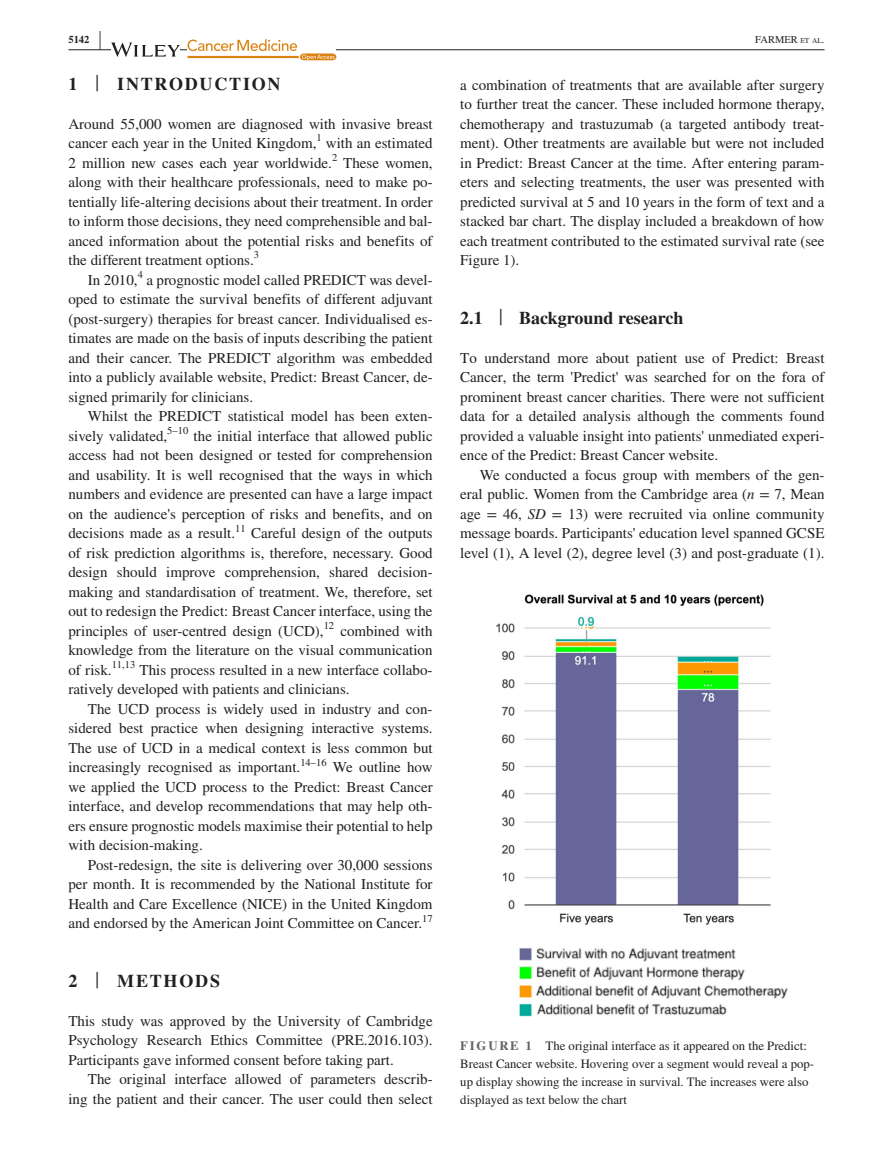
<style>
.page{position:relative;width:893px;height:1174px;background:#fff}
.page>*{position:absolute;margin:0;border:0;box-sizing:border-box;transform-origin:0 0}
.t1{font:700 25.95px "STIX";color:#231f20;scale:.36 1}
.t2{font:700 18px "STIX";letter-spacing:.1em;color:#231f20}
.t3{font:700 18px "STIX";color:#231f20}
.t4{font:15px/19.5px "STIX";color:#231f20;text-align:justify}
.t5{font:12.75px/18px "STIX";color:#231f20}
.t6{font:10.5px "STIX";color:#231f20}
.t7{font:10.5px "STIX";color:#231f20}
.t8{font:700 10.5px "STIX";color:#231f20}
.s1{font-size:7.35px}
.s2{font-weight:400;font-size:23.7px}
.s3{font-style:italic}
.s4{font-weight:700;color:#636366}
</style>
<div class="page">
<hr style="left:68px;top:49px;width:756px;height:1px;background:#231f20">
<svg style="left:111px;top:43px;width:69px;height:14px"></svg>
<svg style="left:187px;top:39px;width:149px;height:21px"></svg>
<img style="left:496px;top:594px;width:292px;height:423px">
<p class="t8" style="left:68px;top:33px;width:22px">5142</p>
<h1 class="t1" style="left:99px;top:25px;width:7px">|</h1>
<p class="t7" style="left:755px;top:32px;width:71px">FARMER <span class="s1">et al</span>.</p>
<p class="t2" style="left:68px;top:73px;width:214px">1 <span class="s2">|</span> INTRODUCTION</p>
<p class="t4" style="left:68px;top:115px;width:366px">Around 55,000 women are diagnosed with invasive breast cancer each year in the United Kingdom,</p>
<p class="t4" style="left:460px;top:76px;width:366px">a combination of treatments that are available after surgery to further treat the cancer. These included hormone therapy, chemotherapy and trastuzumab (a targeted antibody treat&shy;ment). Other treatments are available but were not included in Predict: Breast Cancer at the time. After entering param&shy;eters and selecting treatments, the user was presented with predicted survival at 5 and 10 years in the form of text and a stacked bar chart. The display included a breakdown of how each treatment contributed to the estimated survival rate (see Figure 1).</p>
<p class="t6" style="left:316px;top:131px;width:7px">1</p>
<p class="t4" style="left:68px;top:134px;width:366px;text-indent:257px">with an estimated<br>2 million new cases each year worldwide.</p>
<p class="t6" style="left:332px;top:150px;width:7px">2</p>
<p class="t4" style="left:68px;top:154px;width:366px;text-indent:275px">These women, along with their healthcare professionals, need to make po&shy;tentially life-altering decisions about their treatment. In order to inform those decisions, they need comprehensible and bal&shy;anced information about the potential risks and benefits of the different treatment options.</p>
<p class="t6" style="left:254px;top:248px;width:7px">3</p>
<p class="t6" style="left:138px;top:267px;width:7px">4</p>
<p class="t4" style="left:68px;top:271px;width:366px;text-indent:78px">a prognostic model called PREDICT was devel&shy;oped to estimate the survival benefits of different adjuvant (post-surgery) therapies for breast cancer. Individualised es&shy;timates are made on the basis of inputs describing the patient and their cancer. The PREDICT algorithm was embedded into a publicly available website, Predict: Breast Cancer, de&shy;signed primarily for clinicians.</p>
<p class="t4" style="left:68px;top:407px;width:366px;text-indent:20px">Whilst the PREDICT statistical model has been exten&shy;sively validated,</p>
<p class="t4" style="left:88px;top:271px;width:51px">In 2010,</p>
<p class="t6" style="left:167px;top:423px;width:22px">5–10</p>
<p class="t4" style="left:68px;top:427px;width:366px;text-indent:125px">the initial interface that allowed public access had not been designed or tested for comprehension and usability. It is well recognised that the ways in which numbers and evidence are presented can have a large impact on the audience's perception of risks and benefits, and on decisions made as a result.</p>
<p class="t6" style="left:235px;top:521px;width:12px">11</p>
<p class="t4" style="left:68px;top:524px;width:366px;text-indent:183px">Careful design of the outputs of risk prediction algorithms is, therefore, necessary. Good design should improve comprehension, shared decision&shy;making and standardisation of treatment. We, therefore, set out to redesign the Predict: Breast Cancer interface, using the principles of user-centred design (UCD),</p>
<p class="t6" style="left:324px;top:618px;width:12px">12</p>
<p class="t4" style="left:68px;top:622px;width:366px;text-indent:272px">combined with knowledge from the literature on the visual communication of risk.</p>
<p class="t6" style="left:112px;top:657px;width:25px">11,13</p>
<p class="t4" style="left:68px;top:661px;width:366px;text-indent:71px">This process resulted in a new interface collabo&shy;ratively developed with patients and clinicians.</p>
<p class="t4" style="left:68px;top:700px;width:366px;text-indent:20px">The UCD process is widely used in industry and con&shy;sidered best practice when designing interactive systems.<br>The use of UCD in a medical context is less common but increasingly recognised as important.</p>
<p class="t6" style="left:300px;top:755px;width:28px">14–16</p>
<p class="t4" style="left:68px;top:758px;width:366px;text-indent:264px">We outline how we applied the UCD process to the Predict: Breast Cancer interface, and develop recommendations that may help oth&shy;ers ensure prognostic models maximise their potential to help with decision-making.</p>
<p class="t4" style="left:68px;top:856px;width:366px;text-indent:20px">Post-redesign, the site is delivering over 30,000 sessions per month. It is recommended by the National Institute for Health and Care Excellence (NICE) in the United Kingdom and endorsed by the American Joint Committee on Cancer.</p>
<p class="t6" style="left:422px;top:911px;width:12px">17</p>
<p class="t2" style="left:68px;top:970px;width:153px">2 <span class="s2">|</span> METHODS</p>
<p class="t4" style="left:68px;top:1012px;width:366px">This study was approved by the University of Cambridge Psychology Research Ethics Committee (PRE.2016.103).<br>Participants gave informed consent before taking part.</p>
<p class="t4" style="left:68px;top:1070px;width:366px;text-align:right">The original interface allowed of parameters describ&shy;ing the patient and their cancer. The user could then select</p>
<p class="t3" style="left:460px;top:307px;width:225px">2.1 <span class="s2">|</span> Background research</p>
<p class="t4" style="left:460px;top:349px;width:366px">To understand more about patient use of Predict: Breast Cancer, the term 'Predict' was searched for on the fora of prominent breast cancer charities. There were not sufficient data for a detailed analysis although the comments found provided a valuable insight into patients' unmediated experi&shy;ence of the Predict: Breast Cancer website.</p>
<p class="t4" style="left:460px;top:466px;width:366px;text-indent:20px">We conducted a focus group with members of the gen&shy;eral public. Women from the Cambridge area (<span class="s3">n</span> = 7, Mean age = 46, <span class="s3">SD</span> = 13) were recruited via online community message boards. Participants' education level spanned GCSE level (1), A level (2), degree level (3) and post-graduate (1).</p>
<p class="t5" style="left:460px;top:1037px;width:355px"><span class="s4">FIGURE 1</span> The original interface as it appeared on the Predict:<br>Breast Cancer website. Hovering over a segment would reveal a pop&shy;up display showing the increase in survival. The increases were also displayed as text below the chart</p>
</div>
